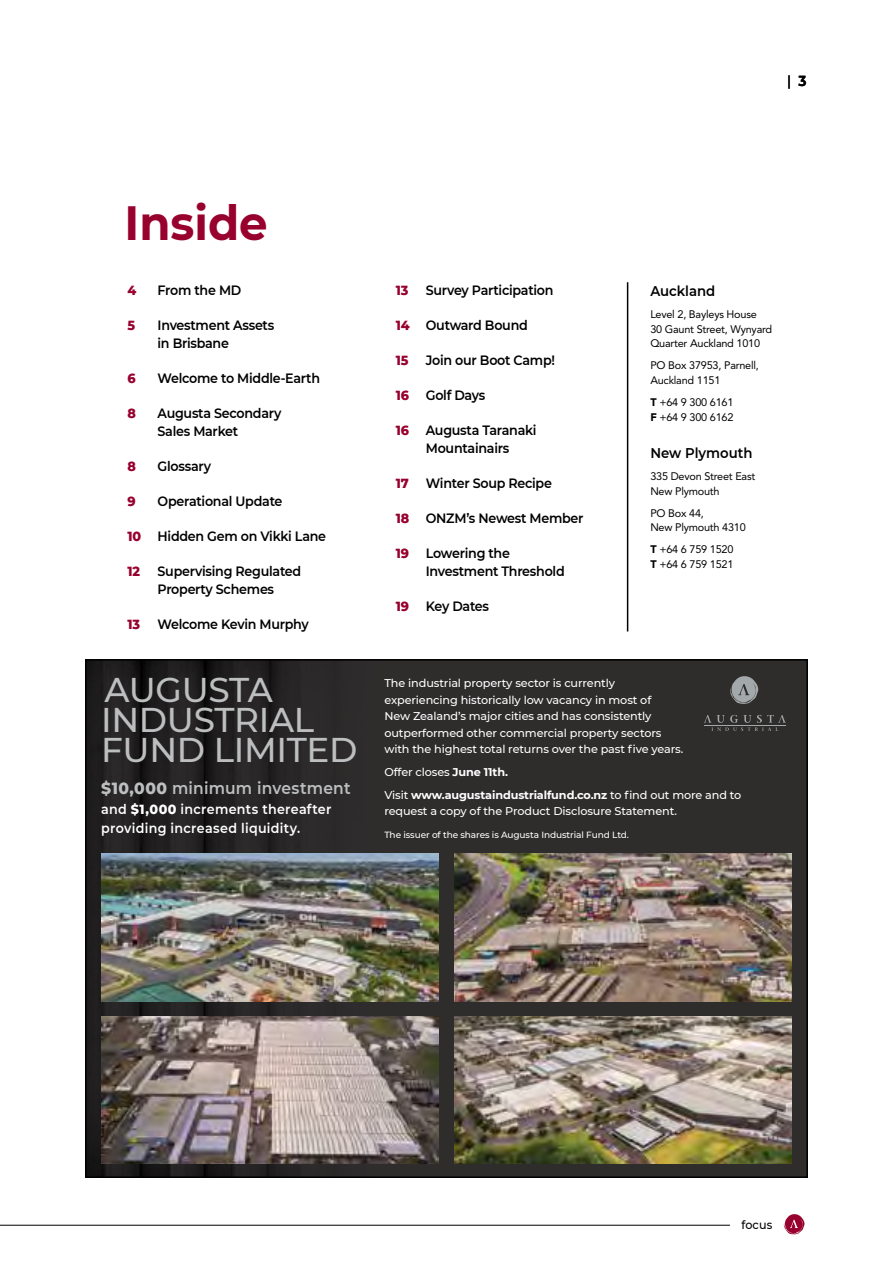
<style>
.page{position:relative;width:893px;height:1263px;background:#fff}
.page>*{position:absolute;margin:0;border:0;box-sizing:border-box;transform-origin:0 0}
.t1{font:700 48px "Montserrat";color:#98002e;scale:.94 1}
.t2{font:500 34.35px/30px "Montserrat";letter-spacing:-.01em;color:#bcbec0}
.t3{font:600 16.5px "Montserrat";letter-spacing:.01em;color:#bcbec0;scale:.94 1}
.t4{font:500 14.55px "Montserrat";color:#000;scale:.93 1}
.t5{font:600 14.1px "Montserrat";color:#000;scale:.94 1}
.t6{font:600 13.5px/18px "Montserrat";letter-spacing:-.02em;color:#000;scale:.94 1}
.t7{font:600 13.5px/19.5px "Montserrat";letter-spacing:.025em;color:#fff;scale:.94 1}
.t8{font:800 13.5px "Montserrat";letter-spacing:-.02em;color:#98002e;scale:.94 1}
.t9{font:500 12px "Montserrat";letter-spacing:.01em;color:#000;scale:.93 1}
.t10{font:500 11.25px/16.5px "Montserrat";letter-spacing:-.01em;color:#fff}
.t11{font:700 11.25px/23px "Montserrat";letter-spacing:-.01em;color:#fff}
.t12{font:10.95px/14.7px "Avenir";letter-spacing:-.02em;color:#000}
.t13{font:500 9px "Montserrat";letter-spacing:-.01em;color:#fff}
.s1{font-weight:700}
.s2{font-weight:800;color:#98002e}
.s3{font-weight:800}
.s4{font-weight:900}
.s5{font-weight:500}
</style>
<div class="page">
<hr style="left:0;top:0;width:1px;height:1263px;background:#000">
<svg style="left:783px;top:1214px;width:22px;height:21px"></svg>
<hr style="left:0;top:1225px;width:730px;height:1px;background:#000">
<hr style="left:627px;top:282px;width:1px;height:349px;background:#000">
<img style="left:88px;top:662px;width:717px;height:513px">
<img style="left:101px;top:853px;width:338px;height:148px">
<img style="left:101px;top:1016px;width:338px;height:148px">
<img style="left:454px;top:853px;width:338px;height:148px">
<img style="left:454px;top:1016px;width:338px;height:148px">
<svg style="left:729px;top:676px;width:30px;height:28px"></svg>
<svg style="left:704px;top:715px;width:82px;height:16px"></svg>
<p class="t4" style="left:787px;top:70px;width:22px">| <span class="s1">3</span></p>
<h1 class="t1" style="left:125px;top:189px;width:154px">Inside</h1>
<p class="t8" style="left:128px;top:281px;width:11px">4</p>
<p class="t6" style="left:158px;top:281px;width:91px">From the MD</p>
<p class="t8" style="left:128px;top:316px;width:10px">5</p>
<p class="t6" style="left:158px;top:316px;width:126px">Investment Assets in Brisbane</p>
<p class="t8" style="left:128px;top:369px;width:10px">6</p>
<p class="t6" style="left:158px;top:369px;width:174px">Welcome to Middle-Earth</p>
<p class="t8" style="left:128px;top:404px;width:11px">8</p>
<p class="t6" style="left:158px;top:404px;width:133px">Augusta Secondary<br>Sales Market</p>
<p class="t8" style="left:128px;top:457px;width:11px">8</p>
<p class="t6" style="left:158px;top:457px;width:58px">Glossary</p>
<p class="t8" style="left:128px;top:492px;width:10px">9</p>
<p class="t6" style="left:158px;top:492px;width:134px">Operational Update</p>
<p class="t6" style="left:128px;top:527px;width:213px"><span class="s2">10</span> Hidden Gem on Vikki Lane</p>
<p class="t8" style="left:128px;top:562px;width:15px">12</p>
<p class="t6" style="left:158px;top:562px;width:154px">Supervising Regulated<br>Property Schemes</p>
<p class="t8" style="left:128px;top:615px;width:15px">13</p>
<p class="t6" style="left:158px;top:615px;width:163px">Welcome Kevin Murphy</p>
<h2 class="t2" style="left:101px;top:673px;width:258px">AUGUSTA<br>INDUSTRIAL<br>FUND LIMITED</h2>
<p class="t3" style="left:101px;top:777px;width:267px"><span class="s3">$10,000</span> minimum investment</p>
<p class="t7" style="left:101px;top:799px;width:246px">and <span class="s3">$1,000</span> increments thereafter providing increased liquidity.</p>
<p class="t8" style="left:396px;top:281px;width:15px">13</p>
<p class="t6" style="left:426px;top:281px;width:137px">Survey Participation</p>
<p class="t6" style="left:396px;top:316px;width:142px"><span class="s2">14</span> Outward Bound</p>
<p class="t8" style="left:396px;top:351px;width:15px">15</p>
<p class="t6" style="left:426px;top:351px;width:139px">Join our Boot Camp!</p>
<p class="t8" style="left:396px;top:386px;width:15px">16</p>
<p class="t6" style="left:426px;top:386px;width:65px">Golf Days</p>
<p class="t8" style="left:396px;top:421px;width:15px">16</p>
<p class="t6" style="left:426px;top:421px;width:119px">Augusta Taranaki<br>Mountainairs</p>
<p class="t8" style="left:396px;top:474px;width:15px">17</p>
<p class="t6" style="left:426px;top:474px;width:136px">Winter Soup Recipe</p>
<p class="t6" style="left:396px;top:509px;width:201px"><span class="s2">18</span> ONZM’s Newest Member</p>
<p class="t8" style="left:396px;top:544px;width:15px">19</p>
<p class="t6" style="left:426px;top:544px;width:149px">Lowering the<br>Investment Threshold</p>
<p class="t8" style="left:396px;top:597px;width:15px">19</p>
<p class="t6" style="left:426px;top:597px;width:69px">Key Dates</p>
<p class="t5" style="left:650px;top:281px;width:71px">Auckland</p>
<p class="t12" style="left:650px;top:307px;width:123px">Level 2, Bayleys House<br>30 Gaunt Street, Wynyard<br>Quarter Auckland 1010</p>
<p class="t12" style="left:650px;top:358px;width:110px">PO Box 37953, Parnell,<br>Auckland 1151</p>
<p class="t12" style="left:650px;top:395px;width:85px"><span class="s4">T</span> +64 9 300 6161<br><span class="s4">F</span> +64 9 300 6162</p>
<p class="t5" style="left:650px;top:443px;width:110px">New Plymouth</p>
<p class="t12" style="left:650px;top:469px;width:106px">335 Devon Street East<br>New Plymouth</p>
<p class="t12" style="left:650px;top:505px;width:97px">PO Box 44,<br>New Plymouth 4310</p>
<p class="t12" style="left:650px;top:542px;width:85px"><span class="s4">T</span> +64 6 759 1520<br><span class="s4">T</span> +64 6 759 1521</p>
<p class="t10" style="left:384px;top:674px;width:300px">The industrial property sector is currently experiencing historically low vacancy in most of<br>New Zealand’s major cities and has consistently outperformed other commercial property sectors with the highest total returns over the past five years.</p>
<p class="t11" style="left:384px;top:760px;width:358px"><span class="s5">Offer closes</span> June 11th.<br><span class="s5">Visit</span> www.augustaindustrialfund.co.nz <span class="s5">to find out more and to</span></p>
<p class="t10" style="left:384px;top:803px;width:294px">request a copy of the Product Disclosure Statement.</p>
<p class="t13" style="left:384px;top:829px;width:246px">The issuer of the shares is Augusta Industrial Fund Ltd.</p>
<p class="t9" style="left:741px;top:1216px;width:35px">focus</p>
</div>
